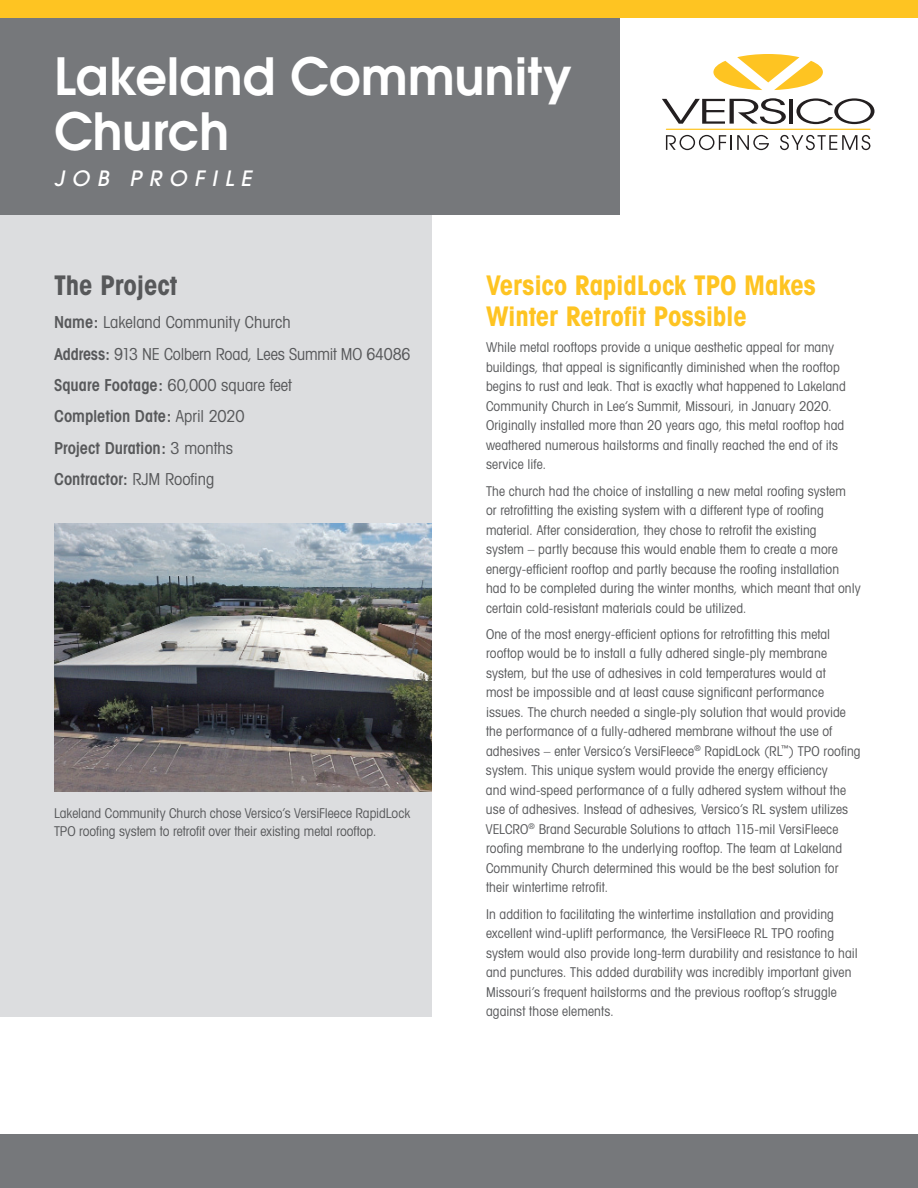
<style>
.page{position:relative;width:918px;height:1188px;background:#fff}
.page>*{position:absolute;margin:0;border:0;box-sizing:border-box;transform-origin:0 0}
.t1{font:600 51px/55.5px "Avant Garde";letter-spacing:.005em;color:#fff}
.t2{font:700 condensed 27px/31.5px "Avant Garde";letter-spacing:-.01em;color:#fec422}
.t3{font:700 condensed 27px "Avant Garde";letter-spacing:-.01em;color:#57585a}
.t4{font:italic 500 21px "Avant Garde";letter-spacing:.355em;color:#fff}
.t5{font:condensed 16.5px/31.3px "Avant Garde";color:#57585a}
.t6{font:condensed 13.5px/19.5px "Avant Garde";letter-spacing:.01em;color:#57585a}
.s1{font-weight:600}
</style>
<div class="page">
<div style="left:0;top:214px;width:432px;height:803px;background:#dcdddf"></div>
<div style="left:0;top:0;width:620px;height:214px;background:#76787b"></div>
<div style="left:0;top:0;width:918px;height:18px;background:#fec422"></div>
<div style="left:0;top:1134px;width:918px;height:54px;background:#76787b"></div>
<svg style="left:666px;top:135px;width:103px;height:15px"></svg>
<svg style="left:780px;top:135px;width:90px;height:15px"></svg>
<svg style="left:796px;top:98px;width:78px;height:26px"></svg>
<hr style="left:789px;top:99px;width:4px;height:25px;background:#231f20">
<svg style="left:662px;top:98px;width:124px;height:26px"></svg>
<hr style="left:666px;top:129px;width:204px;height:1px;background:#fec422">
<svg style="left:713px;top:54px;width:110px;height:36px"></svg>
<img style="left:54px;top:524px;width:378px;height:268px">
<h1 class="t1" style="left:54px;top:54px;width:519px">Lakeland Community<br>Church</h1>
<h3 class="t4" style="left:54px;top:171px;width:199px">JOB PROFILE</h3>
<h2 class="t3" style="left:54px;top:274px;width:125px">The Project</h2>
<p class="t5" style="left:54px;top:308px;width:358px"><span class="s1">Name:</span> Lakeland Community Church<br><span class="s1">Address:</span> 913 NE Colbern Road, Lees Summit MO 64086<br><span class="s1">Square Footage:</span> 60,000 square feet<br><span class="s1">Completion Date:</span> April 2020<br><span class="s1">Project Duration:</span> 3 months<br><span class="s1">Contractor:</span> RJM Roofing</p>
<p class="t6" style="left:54px;top:806px;width:358px;line-height:18px">Lakeland Community Church chose Versico’s VersiFleece RapidLock<br>TPO roofing system to retrofit over their existing metal rooftop.</p>
<h2 class="t2" style="left:486px;top:271px;width:331px">Versico RapidLock TPO Makes<br>Winter Retrofit Possible</h2>
<p class="t6" style="left:486px;top:339px;width:361px">While metal rooftops provide a unique aesthetic appeal for many buildings, that appeal is significantly diminished when the rooftop begins to rust and leak. That is exactly what happened to Lakeland Community Church in Lee’s Summit, Missouri, in January 2020.<br>Originally installed more than 20 years ago, this metal rooftop had weathered numerous hailstorms and finally reached the end of its service life.</p>
<p class="t6" style="left:486px;top:482px;width:376px">The church had the choice of installing a new metal roofing system<br>or retrofitting the existing system with a different type of roofing material. After consideration, they chose to retrofit the existing<br>system – partly because this would enable them to create a more energy-efficient rooftop and partly because the roofing installation had to be completed during the winter months, which meant that only certain cold-resistant materials could be utilized.</p>
<p class="t6" style="left:486px;top:625px;width:376px">One of the most energy-efficient options for retrofitting this metal rooftop would be to install a fully adhered single-ply membrane system, but the use of adhesives in cold temperatures would at<br>most be impossible and at least cause significant performance issues. The church needed a single-ply solution that would provide the performance of a fully-adhered membrane without the use of adhesives – enter Versico’s VersiFleece<sup>®</sup> RapidLock (RL<sup>™</sup>) TPO roofing system. This unique system would provide the energy efficiency<br>and wind-speed performance of a fully adhered system without the use of adhesives. Instead of adhesives, Versico’s RL system utilizes VELCRO<sup>®</sup> Brand Securable Solutions to attach 115-mil VersiFleece roofing membrane to the underlying rooftop. The team at Lakeland Community Church determined this would be the best solution for their wintertime retrofit.</p>
<p class="t6" style="left:486px;top:905px;width:373px">In addition to facilitating the wintertime installation and providing excellent wind-uplift performance, the VersiFleece RL TPO roofing system would also provide long-term durability and resistance to hail and punctures. This added durability was incredibly important given Missouri’s frequent hailstorms and the previous rooftop’s struggle against those elements.</p>
</div>
